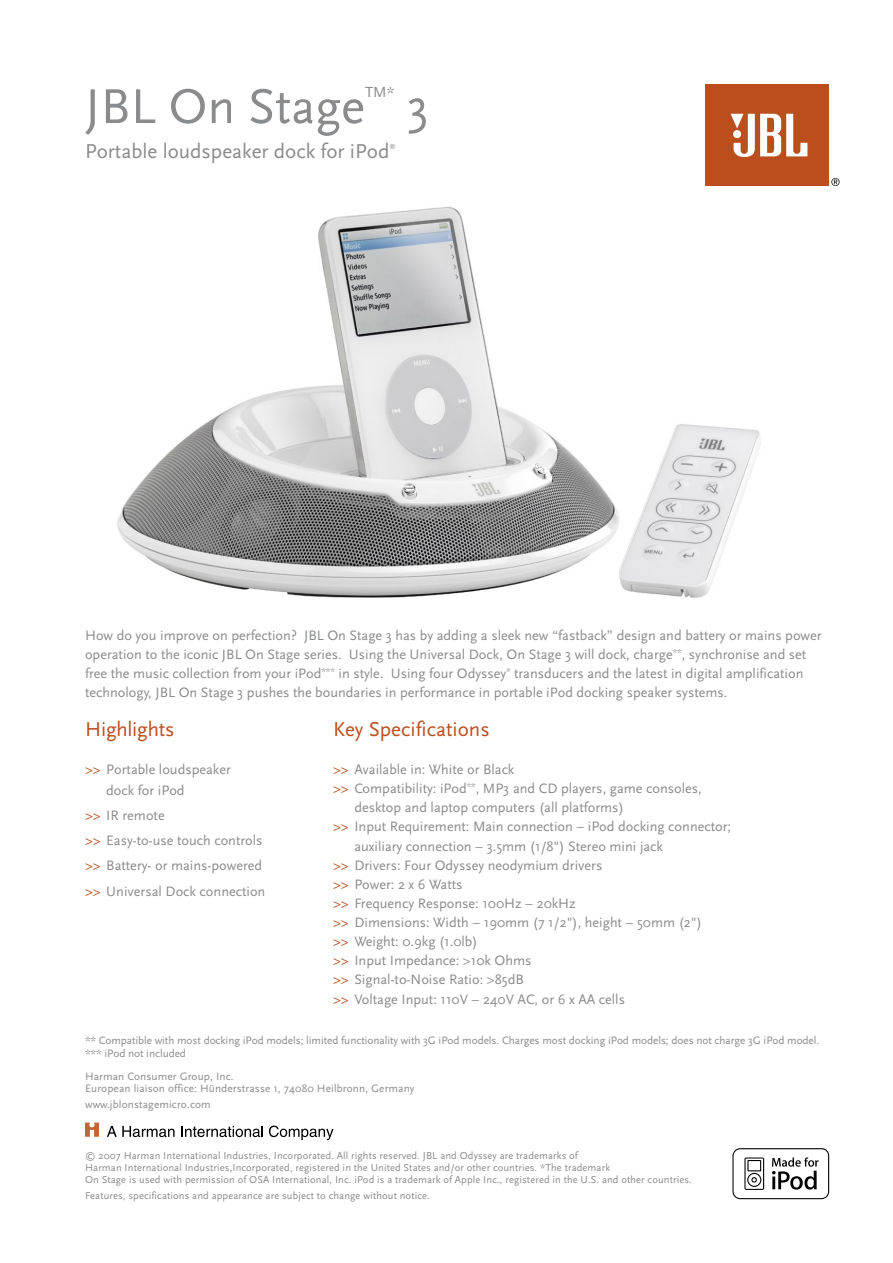
<style>
.page{position:relative;width:893px;height:1263px;background:#fff}
.page>*{position:absolute;margin:0;border:0;box-sizing:border-box;transform-origin:0 0}
.t1{font:51px "Scala Sans";color:#8a8b8d}
.t2{font:21px "Scala Sans";color:#8a8b8d}
.t3{font:21px "Scala Sans";color:#bc4e1e}
.t4{font:15.3px "Scala Sans";color:#8a8b8d}
.t5{font:14.25px/25.2px "Scala Sans";color:#8a8b8d}
.t6{font:11.25px/13.5px "Scala Sans";letter-spacing:-.005em;color:#8a8b8d}
.t7{font:10.5px/12px "Scala Sans";letter-spacing:.01em;color:#8a8b8d}
.t8{font:6.3px "Scala Sans";color:#8a8b8d}
.t9{font:4.2px "Scala Sans";color:#8a8b8d}
.s1{color:#bc4e1e}
</style>
<div class="page">
<div style="left:705px;top:84px;width:124px;height:102px;background:#bc4e1e"></div>
<svg style="left:731px;top:114px;width:76px;height:43px"></svg>
<svg style="left:831px;top:178px;width:8px;height:8px"></svg>
<svg style="left:85px;top:1122px;width:14px;height:15px"></svg>
<svg style="left:107px;top:1126px;width:68px;height:11px"></svg>
<svg style="left:181px;top:1126px;width:82px;height:11px"></svg>
<svg style="left:269px;top:1125px;width:64px;height:15px"></svg>
<svg style="left:732px;top:1148px;width:97px;height:51px"></svg>
<div style="left:733px;top:1149px;width:95px;height:49px;background:#fff;border-radius:7px"></div>
<svg style="left:744px;top:1157px;width:20px;height:33px"></svg>
<svg style="left:772px;top:1157px;width:47px;height:32px"></svg>
<img style="left:117px;top:206px;width:644px;height:392px">
<h1 class="t1" style="left:85px;top:79px;width:281px">JBL On Stage</h1>
<p class="t4" style="left:365px;top:84px;width:31px">TM*</p>
<h2 class="t2" style="left:85px;top:140px;width:306px">Portable loudspeaker dock for iPod</h2>
<p class="t8" style="left:389px;top:142px;width:8px">®</p>
<h1 class="t1" style="left:407px;top:79px;width:23px">3</h1>
<p class="t5" style="left:85px;top:626px;width:738px;line-height:19.2px">How do you improve on perfection? JBL On Stage 3 has by adding a sleek new “fastback” design and battery or mains power operation to the iconic JBL On Stage series. Using the Universal Dock, On Stage 3 will dock, charge<sup>**</sup>, synchronise and set free the music collection from your iPod<sup>***</sup> in style. Using four Odyssey</p>
<p class="t5" style="left:85px;top:664px;width:720px;line-height:19.2px;text-indent:429px">transducers and the latest in digital amplification technology, JBL On Stage 3 pushes the boundaries in performance in portable iPod docking speaker systems.</p>
<p class="t9" style="left:506px;top:667px;width:6px">®</p>
<h2 class="t3" style="left:85px;top:717px;width:91px">Highlights</h2>
<p class="t5" style="left:106px;top:759px;width:126px;line-height:21px;text-indent:-21px"><span class="s1">&gt;&gt;</span> Portable loudspeaker dock for iPod</p>
<p class="t5" style="left:85px;top:803px;width:182px"><span class="s1">&gt;&gt;</span> IR remote<br><span class="s1">&gt;&gt;</span> Easy-to-use touch controls <span class="s1">&gt;&gt;</span> Battery- or mains-powered <span class="s1">&gt;&gt;</span> Universal Dock connection</p>
<h2 class="t3" style="left:333px;top:717px;width:158px">Key Specifications</h2>
<p class="t5" style="left:333px;top:757px;width:183px"><span class="s1">&gt;&gt;</span> Available in: White or Black</p>
<p class="t5" style="left:333px;top:776px;width:370px"><span class="s1">&gt;&gt;</span> Compatibility: iPod<sup>**</sup>, MP3 and CD players, game consoles,</p>
<p class="t5" style="left:354px;top:795px;width:271px">desktop and laptop computers (all platforms)</p>
<p class="t5" style="left:333px;top:814px;width:400px"><span class="s1">&gt;&gt;</span> Input Requirement: Main connection – iPod docking connector;</p>
<p class="t5" style="left:354px;top:833px;width:310px">auxiliary connection – 3.5mm (1/8") Stereo mini jack</p>
<p class="t5" style="left:333px;top:853px;width:271px"><span class="s1">&gt;&gt;</span> Drivers: Four Odyssey neodymium drivers</p>
<p class="t5" style="left:333px;top:872px;width:131px"><span class="s1">&gt;&gt;</span> Power: 2 x 6 Watts</p>
<p class="t5" style="left:333px;top:891px;width:244px"><span class="s1">&gt;&gt;</span> Frequency Response: 100Hz – 20kHz</p>
<p class="t5" style="left:333px;top:910px;width:370px"><span class="s1">&gt;&gt;</span> Dimensions: Width – 190mm (7 1/2"), height – 50mm (2")</p>
<p class="t5" style="left:333px;top:929px;width:146px"><span class="s1">&gt;&gt;</span> Weight: 0.9kg (1.0lb)</p>
<p class="t5" style="left:333px;top:948px;width:200px"><span class="s1">&gt;&gt;</span> Input Impedance: &gt;10k Ohms</p>
<p class="t5" style="left:333px;top:967px;width:192px"><span class="s1">&gt;&gt;</span> Signal-to-Noise Ratio: &gt;85dB</p>
<p class="t5" style="left:333px;top:987px;width:293px"><span class="s1">&gt;&gt;</span> Voltage Input: 110V – 240V AC, or 6 x AA cells</p>
<p class="t6" style="left:85px;top:1033px;width:736px">** Compatible with most docking iPod models; limited functionality with 3G iPod models. Charges most docking iPod models; does not charge 3G iPod model. *** iPod not included</p>
<p class="t6" style="left:85px;top:1070px;width:331px;line-height:12px">Harman Consumer Group, Inc.<br>European liaison office: Hünderstrasse 1, 74080 Heilbronn, Germany</p>
<p class="t6" style="left:85px;top:1098px;width:127px">www.jblonstagemicro.com</p>
<p class="t7" style="left:85px;top:1150px;width:608px">© 2007 Harman International Industries, Incorporated. All rights reserved. JBL and Odyssey are trademarks of<br>Harman International Industries,Incorporated, registered in the United States and/or other countries. *The trademark<br>On Stage is used with permission of OSA International, Inc. iPod is a trademark of Apple Inc., registered in the U.S. and other countries.</p>
<p class="t7" style="left:85px;top:1190px;width:346px">Features, specifications and appearance are subject to change without notice.</p>
</div>
